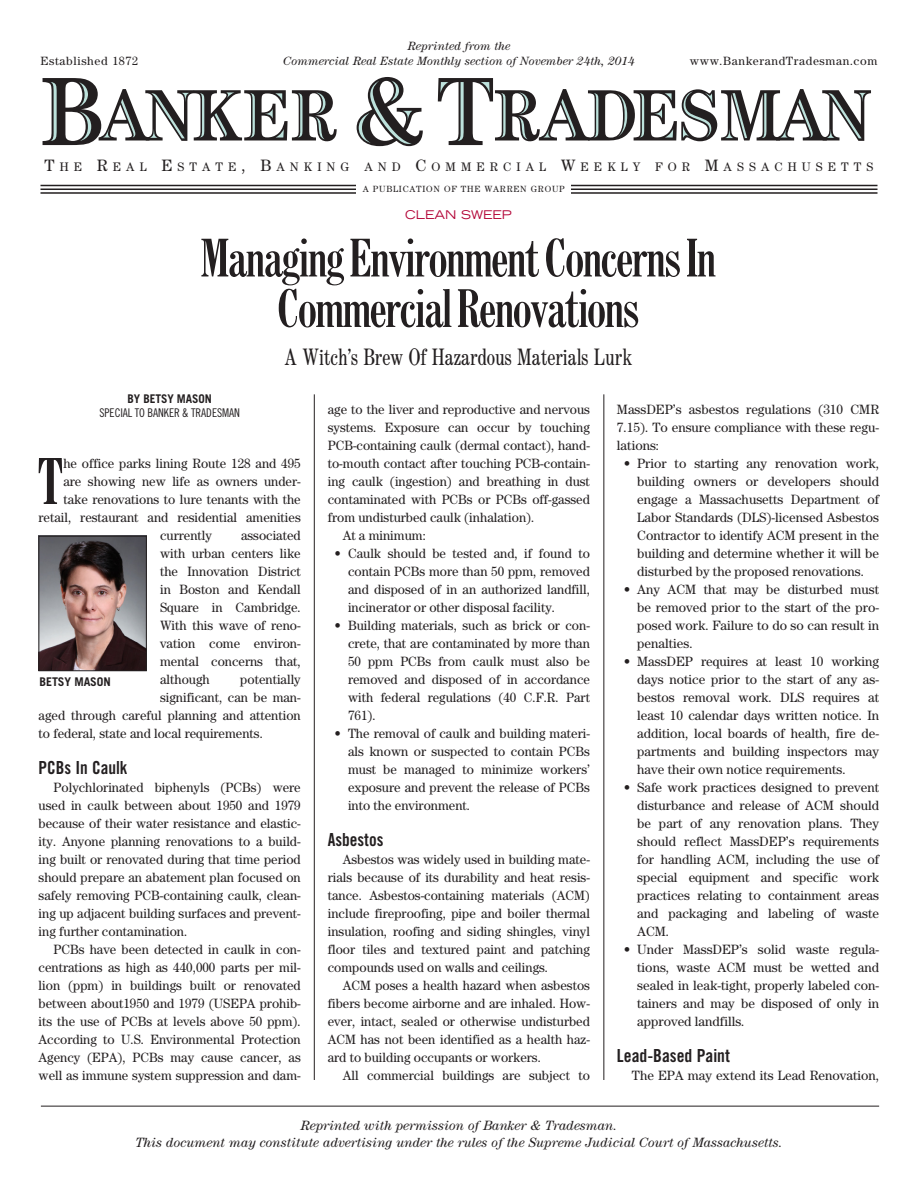
<style>
.page{position:relative;width:918px;height:1188px;background:#fff}
.page>*{position:absolute;margin:0;border:0;box-sizing:border-box;transform-origin:0 0}
.drop_cap__standard{font:700 condensed 62.1px "Century FB";color:#231f20;scale:.96 1}
.hed_serif__32pt_-_ce{font:700 condensed 51px/50.6px "Century FB";letter-spacing:-.03em;color:#231f20;text-align:center}
.subhed_serif__14pt{font:21px "OPTI Century Nova";color:#231f20;scale:.95 1}
.breaker__1_deck_top{font:18px "Trade Gothic LT Std Bd Cn 20";color:#231f20;scale:.96 1}
.breaker__1_deck_top-2{font:18px "Trade Gothic LT Std Bd Cn 20";color:#231f20}
.body__base{font:13.5px/18px "Century";color:#231f20;text-align:justify;scale:.96 1}
.body__base-2{font:13.5px/18px "Century";color:#231f20;text-align:justify}
.drop_cap__standard-2{font:13.5px/18px "Century";color:#231f20;text-align:justify;scale:.96 1}
.t1{font:italic 13.5px "Century";letter-spacing:-.005em;color:#231f20}
.t2{font:12.3px "Century";letter-spacing:.415em;color:#231f20}
.t3{font:italic 12px "Century";color:#231f20}
.t4{font:12px "Century";letter-spacing:.05em;color:#231f20}
.byline_affill{font:12px "Trade Gothic Cond Eighteen";letter-spacing:-.005em;color:#231f20;scale:.96 1}
.byline__base{font:700 12px "Trade Gothic LT Std";letter-spacing:-.005em;color:#231f20;scale:.96 1}
.kicker__standard_red{font:expanded 12px "Trade Gothic LH";color:#b30437}
.byline__base-2{font:700 12px "Trade Gothic LT Std";letter-spacing:-.005em;color:#231f20}
.t5{font:9px "Century";letter-spacing:.085em;color:#231f20}
.s1{font-size:16.5px}
</style>
<div class="page">
<hr style="left:41px;top:185px;width:837px;height:1px;background:#231f20">
<hr style="left:41px;top:189px;width:837px;height:1px;background:#231f20">
<hr style="left:41px;top:192px;width:837px;height:2px;background:#231f20">
<div style="left:356px;top:180px;width:215px;height:17px;background:#fff"></div>
<svg style="left:43px;top:78px;width:294px;height:67px"></svg>
<svg style="left:357px;top:77px;width:66px;height:69px"></svg>
<svg style="left:438px;top:78px;width:433px;height:67px"></svg>
<hr style="left:41px;top:1106px;width:838px;height:1px;background:#231f20">
<img style="left:41px;top:538px;width:104px;height:131px">
<div style="left:39px;top:536px;width:108px;height:135px;border:1px solid #231f20"></div>
<hr style="left:314px;top:394px;width:1px;height:686px;background:#231f20">
<hr style="left:603px;top:394px;width:1px;height:686px;background:#231f20">
<p class="t3" style="left:408px;top:39px;width:104px">Reprinted from the</p>
<p class="t4" style="left:40px;top:53px;width:99px">Established 1872</p>
<p class="t3" style="left:283px;top:54px;width:353px">Commercial Real Estate Monthly section of November 24th, 2014</p>
<p class="t4" style="left:690px;top:53px;width:189px">www.BankerandTradesman.com</p>
<p class="t2" style="left:45px;top:160px;width:457px"><span class="s1">T</span>HE <span class="s1">R</span>EAL <span class="s1">E</span>STATE<span class="s1">, B</span>ANKING AND <span class="s1">C</span>OMMERC</p>
<p class="t2" style="left:517px;top:160px;width:358px">IAL <span class="s1">W</span>EEKLY FOR <span class="s1">M</span>ASSACHUSETT S</p>
<p class="t5" style="left:363px;top:184px;width:203px">A PUBLICATION OF THE WARREN GROUP</p>
<p class="kicker__standard_red" style="left:405px;top:207px;width:108px">CLEAN SWEEP</p>
<p class="hed_serif__32pt_-_ce" style="left:201px;top:233px;width:517px">Managing Environment Concerns In<br>Commercial Renovations</p>
<p class="subhed_serif__14pt" style="left:285px;top:342px;width:368px">A Witch’s Brew Of Hazardous Materials Lurk</p>
<p class="byline__base" style="left:128px;top:391px;width:89px">BY BETSY MASON</p>
<p class="byline_affill" style="left:100px;top:405px;width:148px">SPECIAL TO BANKER &amp; TRADESMAN</p>
<p class="drop_cap__standard" style="left:38px;top:444px;width:28px">T</p>
<p class="drop_cap__standard-2" style="left:63px;top:454px;width:249px">he office parks lining Route 128 and 495</p>
<p class="drop_cap__standard-2" style="left:63px;top:472px;width:249px">are showing new life as owners under-</p>
<p class="drop_cap__standard-2" style="left:63px;top:490px;width:249px">take renovations to lure tenants with the</p>
<p class="drop_cap__standard-2" style="left:39px;top:508px;width:275px">retail, restaurant and residential amenities</p>
<p class="drop_cap__standard-2" style="left:160px;top:526px;width:56px">currently</p>
<p class="drop_cap__standard-2" style="left:160px;top:526px;width:148px;text-indent:81px">associated with urban centers like the Innovation District in Boston and Kendall Square in Cambridge.<br>With this wave of reno&shy;vation come environ&shy;mental concerns that, although</p>
<p class="drop_cap__standard-2" style="left:240px;top:670px;width:65px">potentially</p>
<p class="drop_cap__standard-2" style="left:160px;top:688px;width:148px">significant, can be man-</p>
<p class="drop_cap__standard-2" style="left:39px;top:706px;width:275px">aged through careful planning and attention</p>
<p class="drop_cap__standard-2" style="left:39px;top:724px;width:235px">to federal, state and local requirements.</p>
<p class="breaker__1_deck_top" style="left:39px;top:757px;width:94px">PCBs In Caulk</p>
<p class="body__base" style="left:39px;top:778px;width:275px;text-indent:15px">Polychlorinated biphenyls (PCBs) were used in caulk between about 1950 and 1979 because of their water resistance and elastic&shy;ity. Anyone planning renovations to a build&shy;ing built or renovated during that time period should prepare an abatement plan focused on safely removing PCB-containing caulk, clean&shy;ing up adjacent building surfaces and prevent&shy;ing further contamination.</p>
<p class="body__base" style="left:39px;top:940px;width:275px;text-indent:15px">PCBs have been detected in caulk in con&shy;centrations as high as 440,000 parts per mil&shy;lion (ppm) in buildings built or renovated between about1950 and 1979 (USEPA prohib&shy;its the use of PCBs at levels above 50 ppm).<br>According to U.S. Environmental Protection Agency (EPA), PCBs may cause cancer, as well as immune system suppression and dam-</p>
<p class="byline__base-2" style="left:39px;top:674px;width:73px">BETSY MASON</p>
<p class="body__base" style="left:328px;top:400px;width:275px">age to the liver and reproductive and nervous systems. Exposure can occur by touching PCB-containing caulk (dermal contact), hand&shy;to-mouth contact after touching PCB-contain&shy;ing caulk (ingestion) and breathing in dust contaminated with PCBs or PCBs off-gassed from undisturbed caulk (inhalation).</p>
<p class="body__base" style="left:343px;top:526px;width:88px">At a minimum:</p>
<p class="body__base" style="left:348px;top:544px;width:254px;text-indent:-14px">• Caulk should be tested and, if found to contain PCBs more than 50 ppm, removed and disposed of in an authorized landfill, incinerator or other disposal facility.</p>
<p class="body__base" style="left:348px;top:616px;width:254px;text-indent:-14px">• Building materials, such as brick or con&shy;crete, that are contaminated by more than 50 ppm PCBs from caulk must also be removed and disposed of in accordance with federal regulations (40 C.F.R. Part 761).</p>
<p class="body__base" style="left:348px;top:724px;width:254px;text-indent:-14px">• The removal of caulk and building materi&shy;als known or suspected to contain PCBs must be managed to minimize workers’ exposure and prevent the release of PCBs into the environment.</p>
<p class="breaker__1_deck_top" style="left:328px;top:829px;width:59px">Asbestos</p>
<p class="body__base" style="left:328px;top:850px;width:275px;text-indent:15px">Asbestos was widely used in building mate&shy;rials because of its durability and heat resis&shy;tance. Asbestos-containing materials (ACM) include fireproofing, pipe and boiler thermal insulation, roofing and siding shingles, vinyl floor tiles and textured paint and patching compounds used on walls and ceilings.</p>
<p class="body__base" style="left:328px;top:976px;width:275px;text-indent:15px">ACM poses a health hazard when asbestos fibers become airborne and are inhaled. How&shy;ever, intact, sealed or otherwise undisturbed ACM has not been identified as a health haz&shy;ard to building occupants or workers.</p>
<p class="body__base" style="left:343px;top:1066px;width:259px">All commercial buildings are subject to</p>
<p class="body__base-2" style="left:617px;top:400px;width:264px">MassDEP’s asbestos regulations (310 CMR 7.15). To ensure compliance with these regu&shy;lations:</p>
<p class="body__base-2" style="left:637px;top:454px;width:243px;text-indent:-14px">• Prior to starting any renovation work, building owners or developers should engage a Massachusetts Department of Labor Standards (DLS)-licensed Asbestos Contractor to identify ACM present in the building and determine whether it will be disturbed by the proposed renovations.</p>
<p class="body__base-2" style="left:637px;top:580px;width:243px;text-indent:-14px">• Any ACM that may be disturbed must be removed prior to the start of the pro&shy;posed work. Failure to do so can result in penalties.</p>
<p class="body__base-2" style="left:637px;top:652px;width:243px;text-indent:-14px">• MassDEP requires at least 10 working days notice prior to the start of any as&shy;bestos removal work. DLS requires at least 10 calendar days written notice. In addition, local boards of health, fire de&shy;partments and building inspectors may have their own notice requirements.</p>
<p class="body__base-2" style="left:637px;top:778px;width:243px;text-indent:-14px">• Safe work practices designed to prevent disturbance and release of ACM should be part of any renovation plans. They should reflect MassDEP’s requirements for handling ACM, including the use of special equipment and specific work practices relating to containment areas and packaging and labeling of waste ACM.</p>
<p class="body__base-2" style="left:637px;top:940px;width:243px;text-indent:-14px">• Under MassDEP’s solid waste regula&shy;tions, waste ACM must be wetted and sealed in leak-tight, properly labeled con&shy;tainers and may be disposed of only in approved landfills.</p>
<p class="breaker__1_deck_top-2" style="left:617px;top:1045px;width:115px">Lead-Based Paint</p>
<p class="body__base-2" style="left:632px;top:1066px;width:249px">The EPA may extend its Lead Renovation,</p>
<p class="t1" style="left:301px;top:1118px;width:318px">Reprinted with permission of Banker &amp; Tradesman.</p>
<p class="t1" style="left:136px;top:1134px;width:649px">This document may constitute advertising under the rules of the Supreme Judicial Court of Massachusetts.</p>
</div>
